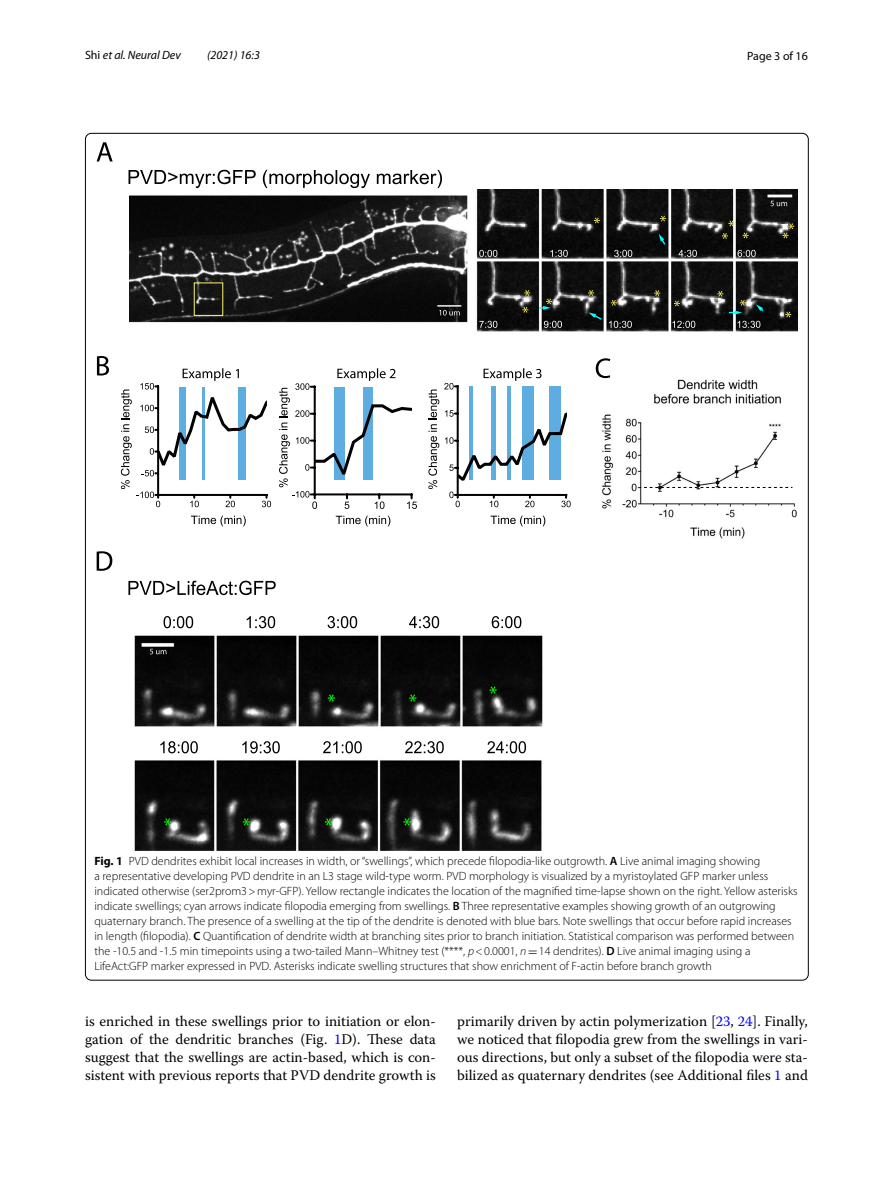
<style>
.page{position:relative;width:893px;height:1187px;background:#fff}
.page>*{position:absolute;margin:0;border:0;box-sizing:border-box;transform-origin:0 0}
.t1{font:14.7px/18px "Warnock Pro";color:#000;text-align:justify}
.t2{font:300 12px/15px "Myriad Pro";color:#000}
.t3{font:italic 12px "Myriad Pro";color:#000}
.t4{font:12px "Myriad Pro";color:#000}
.s1{font-style:normal}
.s2{font-weight:700}
.s3{font-weight:600}
.s4{font-style:italic}
.s5{font-family:"MTSY";font-weight:400}
.s6{color:#00f}
</style>
<div class="page">
<img style="left:129px;top:190px;width:668px;height:660px">
<div style="left:194px;top:282px;width:29px;height:34px;border:1px solid #f7ec6b"></div>
<svg style="left:97px;top:142px;width:16px;height:19px"></svg>
<svg style="left:596px;top:358px;width:14px;height:20px"></svg>
<svg style="left:97px;top:551px;width:15px;height:19px"></svg>
<svg style="left:640px;top:487px;width:152px;height:1px"></svg>
<svg style="left:97px;top:356px;width:12px;height:19px"></svg>
<svg style="left:129px;top:170px;width:313px;height:18px"></svg>
<svg style="left:164px;top:616px;width:29px;height:12px"></svg>
<svg style="left:492px;top:616px;width:29px;height:12px"></svg>
<svg style="left:328px;top:616px;width:29px;height:12px"></svg>
<svg style="left:247px;top:616px;width:28px;height:12px"></svg>
<svg style="left:409px;top:616px;width:30px;height:12px"></svg>
<svg style="left:160px;top:741px;width:38px;height:12px"></svg>
<svg style="left:487px;top:741px;width:39px;height:12px"></svg>
<svg style="left:323px;top:741px;width:39px;height:12px"></svg>
<svg style="left:242px;top:741px;width:38px;height:12px"></svg>
<svg style="left:405px;top:741px;width:39px;height:12px"></svg>
<svg style="left:128px;top:580px;width:148px;height:15px"></svg>
<svg style="left:328px;top:694px;width:7px;height:7px"></svg>
<svg style="left:490px;top:686px;width:7px;height:7px"></svg>
<svg style="left:409px;top:694px;width:7px;height:7px"></svg>
<svg style="left:243px;top:818px;width:7px;height:7px"></svg>
<svg style="left:164px;top:818px;width:7px;height:7px"></svg>
<svg style="left:403px;top:818px;width:8px;height:7px"></svg>
<svg style="left:325px;top:818px;width:7px;height:7px"></svg>
<svg style="left:439px;top:310px;width:21px;height:5px"></svg>
<svg style="left:150px;top:648px;width:16px;height:6px"></svg>
<svg style="left:479px;top:250px;width:18px;height:7px"></svg>
<svg style="left:737px;top:250px;width:19px;height:7px"></svg>
<svg style="left:614px;top:250px;width:18px;height:7px"></svg>
<svg style="left:550px;top:250px;width:18px;height:7px"></svg>
<svg style="left:678px;top:250px;width:19px;height:7px"></svg>
<svg style="left:479px;top:321px;width:18px;height:7px"></svg>
<svg style="left:737px;top:321px;width:23px;height:7px"></svg>
<svg style="left:609px;top:321px;width:23px;height:7px"></svg>
<svg style="left:544px;top:321px;width:18px;height:7px"></svg>
<svg style="left:672px;top:321px;width:23px;height:7px"></svg>
<svg style="left:770px;top:201px;width:17px;height:5px"></svg>
<svg style="left:594px;top:217px;width:6px;height:6px"></svg>
<svg style="left:660px;top:216px;width:6px;height:5px"></svg>
<svg style="left:728px;top:220px;width:6px;height:6px"></svg>
<svg style="left:722px;top:233px;width:6px;height:6px"></svg>
<svg style="left:743px;top:232px;width:6px;height:6px"></svg>
<svg style="left:782px;top:223px;width:12px;height:15px"></svg>
<svg style="left:524px;top:290px;width:6px;height:6px"></svg>
<svg style="left:588px;top:290px;width:6px;height:6px"></svg>
<svg style="left:522px;top:307px;width:6px;height:6px"></svg>
<svg style="left:611px;top:300px;width:6px;height:6px"></svg>
<svg style="left:654px;top:290px;width:6px;height:6px"></svg>
<svg style="left:674px;top:300px;width:6px;height:6px"></svg>
<svg style="left:717px;top:291px;width:6px;height:6px"></svg>
<svg style="left:785px;top:311px;width:6px;height:6px"></svg>
<svg style="left:659px;top:234px;width:8px;height:12px"></svg>
<svg style="left:588px;top:312px;width:15px;height:9px"></svg>
<svg style="left:756px;top:304px;width:9px;height:9px"></svg>
<svg style="left:729px;top:300px;width:17px;height:14px"></svg>
<svg style="left:539px;top:298px;width:13px;height:12px"></svg>
<svg style="left:191px;top:515px;width:55px;height:11px"></svg>
<svg style="left:336px;top:515px;width:54px;height:11px"></svg>
<svg style="left:491px;top:515px;width:54px;height:11px"></svg>
<svg style="left:121px;top:368px;width:150px;height:139px"></svg>
<svg style="left:279px;top:368px;width:138px;height:141px"></svg>
<svg style="left:428px;top:368px;width:143px;height:139px"></svg>
<p class="t3" style="left:85px;top:48px;width:97px"><span class="s1">Shi</span> et al. Neural Dev</p>
<p class="t3" style="left:207px;top:48px;width:54px">(2021) 16:3</p>
<p class="t4" style="left:747px;top:48px;width:62px">Page 3 of 16</p>
<p class="t2" style="left:94px;top:853px;width:705px"><span class="s2">Fig. 1</span> PVD dendrites exhibit local increases in width, or “swellings”, which precede filopodia-like outgrowth. <span class="s3">A</span> Live animal imaging showing<br>a representative developing PVD dendrite in an L3 stage wild-type worm. PVD morphology is visualized by a myristoylated GFP marker unless indicated otherwise (ser2prom3&gt;myr-GFP). Yellow rectangle indicates the location of the magnified time-lapse shown on the right. Yellow asterisks indicate swellings; cyan arrows indicate filopodia emerging from swellings. <span class="s3">B</span> Three representative examples showing growth of an outgrowing quaternary branch. The presence of a swelling at the tip of the dendrite is denoted with blue bars. Note swellings that occur before rapid increases in length (filopodia). <span class="s3">C</span> Quantification of dendrite width at branching sites prior to branch initiation. Statistical comparison was performed between the -10.5 and -1.5 min timepoints using a two-tailed Mann–Whitney test (****, <span class="s4">p</span>&lt;0.0001, <span class="s4">n</span><span class="s5">=</span>14 dendrites). <span class="s3">D</span> Live animal imaging using a LifeAct:GFP marker expressed in PVD. Asterisks indicate swelling structures that show enrichment of F-actin before branch growth</p>
<p class="t1" style="left:85px;top:1011px;width:352px">is enriched in these swellings prior to initiation or elon&shy;gation of the dendritic branches (Fig. <span class="s6">1</span>D). These data suggest that the swellings are actin-based, which is con&shy;sistent with previous reports that PVD dendrite growth is</p>
<p class="t1" style="left:457px;top:1011px;width:352px">primarily driven by actin polymerization [<span class="s6">23</span>, <span class="s6">24</span>]. Finally, we noticed that filopodia grew from the swellings in vari&shy;ous directions, but only a subset of the filopodia were sta&shy;bilized as quaternary dendrites (see Additional files <span class="s6">1</span> and</p>
</div>
